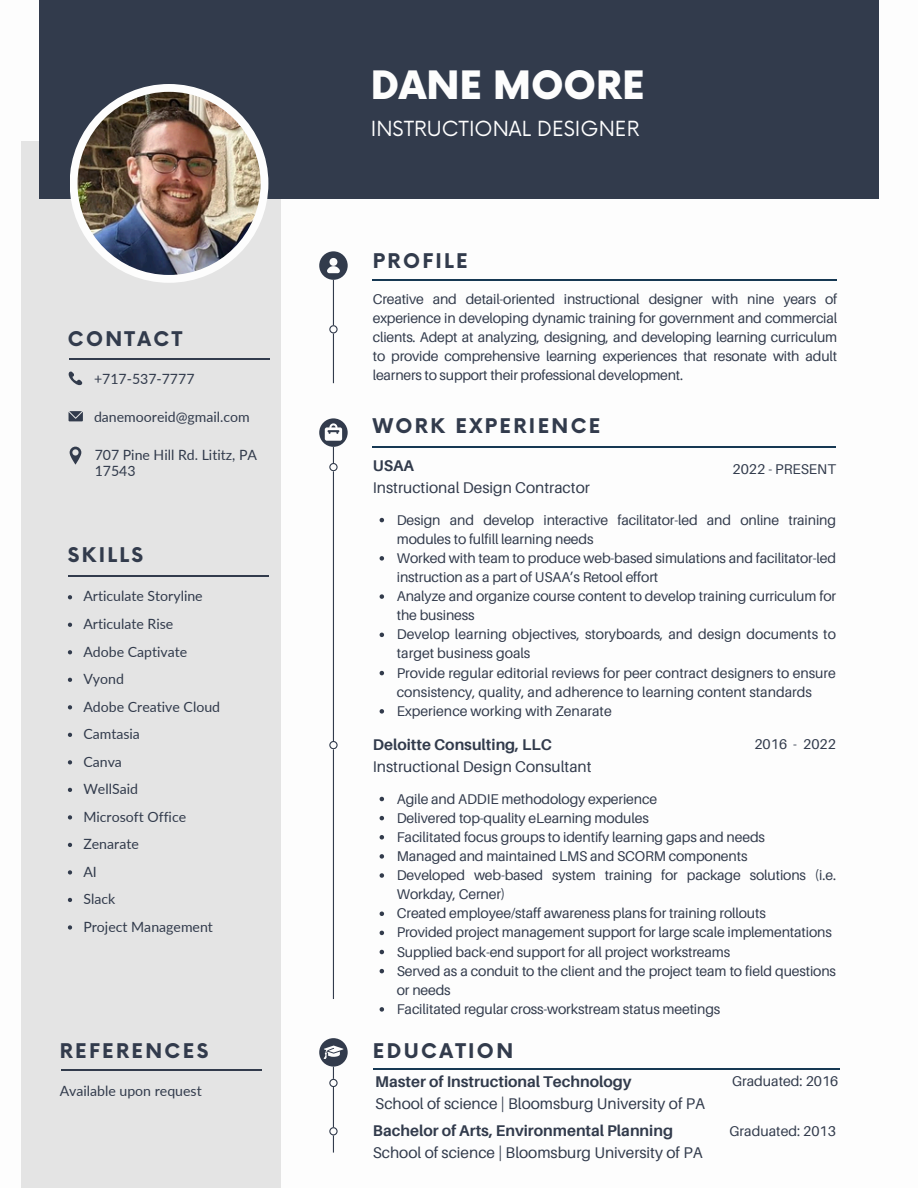
<style>
.page{position:relative;width:918px;height:1188px;background:#fff}
.page>*{position:absolute;margin:0;border:0;box-sizing:border-box;transform-origin:0 0}
.t1{font:900 38.1px "Now";color:#fdfdfd}
.t2{font:20.25px "Now";color:#fdfdfd}
.t3{font:700 19.8px "Now";letter-spacing:.12em;color:#323b4c}
.t4{font:15.45px "Aileron";color:#323b4c}
.t5{font:700 15.45px "Aileron";color:#323b4c}
.t6{font:14.1px/19.2px "Aileron";letter-spacing:-.01em;color:#323b4c}
.t7{font:14.1px/15.9px "Lato";color:#323b4c}
</style>
<div class="page">
<div style="left:22px;top:141px;width:259px;height:1047px;background:#e4e4e4"></div>
<div style="left:39px;top:0;width:840px;height:199px;background:#323b4c"></div>
<div style="left:70px;top:84px;width:198px;height:199px;background:#fdfdfd;border-radius:50%"></div>
<hr style="left:69px;top:358px;width:201px;height:1px;background:#323b4c">
<hr style="left:68px;top:575px;width:201px;height:1px;background:#323b4c">
<svg style="left:69px;top:371px;width:13px;height:15px"></svg>
<svg style="left:69px;top:411px;width:14px;height:10px"></svg>
<svg style="left:70px;top:447px;width:11px;height:18px"></svg>
<hr style="left:373px;top:446px;width:463px;height:2px;background:#163853">
<svg style="left:380px;top:797px;width:4px;height:4px"></svg>
<svg style="left:380px;top:816px;width:4px;height:4px"></svg>
<svg style="left:380px;top:835px;width:4px;height:5px"></svg>
<svg style="left:380px;top:854px;width:4px;height:5px"></svg>
<svg style="left:380px;top:873px;width:4px;height:5px"></svg>
<svg style="left:380px;top:912px;width:4px;height:4px"></svg>
<svg style="left:380px;top:931px;width:4px;height:4px"></svg>
<svg style="left:380px;top:950px;width:4px;height:4px"></svg>
<svg style="left:380px;top:969px;width:4px;height:4px"></svg>
<svg style="left:380px;top:1007px;width:4px;height:5px"></svg>
<hr style="left:373px;top:1069px;width:466px;height:1px;background:#163853">
<hr style="left:373px;top:279px;width:464px;height:1px;background:#163853">
<div style="left:319px;top:251px;width:29px;height:29px;background:#323b4c;border-radius:50%"></div>
<div style="left:319px;top:1038px;width:29px;height:29px;background:#323b4c;border-radius:50%"></div>
<svg style="left:327px;top:258px;width:13px;height:15px"></svg>
<svg style="left:319px;top:418px;width:28px;height:29px"></svg>
<svg style="left:324px;top:1046px;width:19px;height:13px"></svg>
<hr style="left:333px;top:280px;width:1px;height:103px;background:#323b4c">
<svg style="left:329px;top:325px;width:8px;height:8px"></svg>
<svg style="left:68px;top:595px;width:4px;height:4px"></svg>
<svg style="left:68px;top:623px;width:4px;height:4px"></svg>
<svg style="left:68px;top:650px;width:4px;height:4px"></svg>
<svg style="left:68px;top:678px;width:4px;height:4px"></svg>
<svg style="left:68px;top:705px;width:4px;height:4px"></svg>
<svg style="left:68px;top:733px;width:4px;height:4px"></svg>
<svg style="left:68px;top:760px;width:4px;height:4px"></svg>
<svg style="left:68px;top:788px;width:4px;height:4px"></svg>
<svg style="left:68px;top:815px;width:4px;height:5px"></svg>
<svg style="left:68px;top:843px;width:4px;height:4px"></svg>
<svg style="left:68px;top:870px;width:4px;height:5px"></svg>
<svg style="left:68px;top:898px;width:4px;height:4px"></svg>
<svg style="left:68px;top:925px;width:4px;height:5px"></svg>
<svg style="left:380px;top:518px;width:4px;height:4px"></svg>
<svg style="left:380px;top:556px;width:4px;height:5px"></svg>
<svg style="left:380px;top:594px;width:4px;height:5px"></svg>
<svg style="left:380px;top:633px;width:4px;height:4px"></svg>
<svg style="left:380px;top:671px;width:4px;height:4px"></svg>
<svg style="left:380px;top:709px;width:4px;height:5px"></svg>
<hr style="left:333px;top:447px;width:1px;height:552px;background:#323b4c">
<svg style="left:329px;top:463px;width:8px;height:8px"></svg>
<svg style="left:329px;top:741px;width:8px;height:8px"></svg>
<hr style="left:333px;top:1067px;width:1px;height:86px;background:#323b4c">
<svg style="left:329px;top:1079px;width:8px;height:8px"></svg>
<svg style="left:329px;top:1127px;width:8px;height:8px"></svg>
<img style="left:77px;top:92px;width:184px;height:183px;border-radius:50%">
<hr style="left:61px;top:1069px;width:200px;height:2px;background:#323b4c">
<h1 class="t3" style="left:68px;top:329px;width:116px">CONTACT</h1>
<p class="t7" style="left:94px;top:370px;width:102px">+717-537-7777</p>
<h2 class="t7" style="left:94px;top:408px;width:157px">danemooreid@gmail.com</h2>
<p class="t7" style="left:95px;top:446px;width:164px">707 Pine Hill Rd. Lititz, PA<br>17543</p>
<h3 class="t3" style="left:68px;top:544px;width:77px">SKILLS</h3>
<p class="t7" style="left:83px;top:588px;width:121px">Articulate Storyline</p>
<p class="t7" style="left:83px;top:616px;width:91px">Articulate Rise</p>
<p class="t7" style="left:83px;top:643px;width:105px">Adobe Captivate</p>
<p class="t7" style="left:83px;top:671px;width:42px">Vyond</p>
<p class="t7" style="left:83px;top:698px;width:138px">Adobe Creative Cloud</p>
<p class="t7" style="left:83px;top:726px;width:58px">Camtasia</p>
<p class="t7" style="left:83px;top:753px;width:40px">Canva</p>
<p class="t7" style="left:83px;top:781px;width:56px">WellSaid</p>
<p class="t7" style="left:83px;top:808px;width:104px">Microsoft Office</p>
<h2 class="t7" style="left:83px;top:836px;width:57px">Zenarate</h2>
<p class="t7" style="left:83px;top:863px;width:15px">AI</p>
<p class="t7" style="left:83px;top:891px;width:33px">Slack</p>
<h2 class="t7" style="left:83px;top:918px;width:131px">Project Management</h2>
<p class="t3" style="left:60px;top:1040px;width:150px">REFERENCES</p>
<p class="t7" style="left:60px;top:1083px;width:144px">Available upon request</p>
<p class="t1" style="left:371px;top:65px;width:275px">DANE MOORE</p>
<p class="t2" style="left:371px;top:117px;width:270px">INSTRUCTIONAL DESIGNER</p>
<p class="t3" style="left:373px;top:251px;width:96px">PROFILE</p>
<h4 class="t6" style="left:373px;top:289px;width:466px;text-align:justify">Creative and detail-oriented instructional designer with nine years of experience in developing dynamic training for government and commercial clients. Adept at analyzing, designing, and developing learning curriculum to provide comprehensive learning experiences that resonate with adult learners to support their professional development.</h4>
<h2 class="t3" style="left:373px;top:416px;width:229px">WORK EXPERIENCE</h2>
<p class="t5" style="left:373px;top:456px;width:43px">USAA</p>
<h5 class="t6" style="left:733px;top:459px;width:105px">2022 - PRESENT</h5>
<p class="t4" style="left:373px;top:478px;width:219px">Instructional Design Contractor</p>
<p class="t6" style="left:397px;top:510px;width:441px">Design and develop interactive facilitator-led and online training modules to fulfill learning needs</p>
<p class="t6" style="left:397px;top:548px;width:441px">Worked with team to produce web-based simulations and facilitator-led instruction as a part of USAA’s Retool effort</p>
<h6 class="t6" style="left:397px;top:586px;width:441px">Analyze and organize course content to develop training curriculum for the business</h6>
<p class="t6" style="left:397px;top:625px;width:441px">Develop learning objectives, storyboards, and design documents to target business goals</p>
<p class="t6" style="left:397px;top:663px;width:441px">Provide regular editorial reviews for peer contract designers to ensure consistency, quality, and adherence to learning content standards</p>
<p class="t6" style="left:397px;top:701px;width:216px">Experience working with Zenarate</p>
<p class="t5" style="left:373px;top:735px;width:181px">Deloitte Consulting, LLC</p>
<p class="t6" style="left:754px;top:735px;width:83px">2016 - 2022</p>
<p class="t4" style="left:373px;top:757px;width:220px">Instructional Design Consultant</p>
<p class="t6" style="left:397px;top:789px;width:262px">Agile and ADDIE methodology experience</p>
<p class="t6" style="left:397px;top:808px;width:254px">Delivered top-quality eLearning modules</p>
<p class="t6" style="left:397px;top:827px;width:370px">Facilitated focus groups to identify learning gaps and needs</p>
<p class="t6" style="left:397px;top:846px;width:352px">Managed and maintained LMS and SCORM components</p>
<p class="t6" style="left:397px;top:865px;width:441px">Developed web-based system training for package solutions (i.e.<br>Workday, Cerner)</p>
<h2 class="t6" style="left:397px;top:903px;width:371px">Created employee/staff awareness plans for training rollouts</h2>
<p class="t6" style="left:397px;top:923px;width:437px">Provided project management support for large scale implementations</p>
<p class="t6" style="left:397px;top:942px;width:335px">Supplied back-end support for all project workstreams</p>
<p class="t6" style="left:397px;top:961px;width:441px">Served as a conduit to the client and the project team to field questions or needs</p>
<p class="t6" style="left:397px;top:999px;width:325px">Facilitated regular cross-workstream status meetings</p>
<p class="t3" style="left:373px;top:1040px;width:142px">EDUCATION</p>
<p class="t5" style="left:375px;top:1072px;width:258px">Master of Instructional Technology</p>
<p class="t6" style="left:732px;top:1071px;width:108px">Graduated: 2016</p>
<p class="t4" style="left:375px;top:1094px;width:331px">School of science | Bloomsburg University of PA</p>
<p class="t5" style="left:373px;top:1121px;width:302px">Bachelor of Arts, Environmental Planning</p>
<p class="t6" style="left:730px;top:1121px;width:108px">Graduated: 2013</p>
<p class="t4" style="left:373px;top:1143px;width:331px">School of science | Bloomsburg University of PA</p>
</div>
